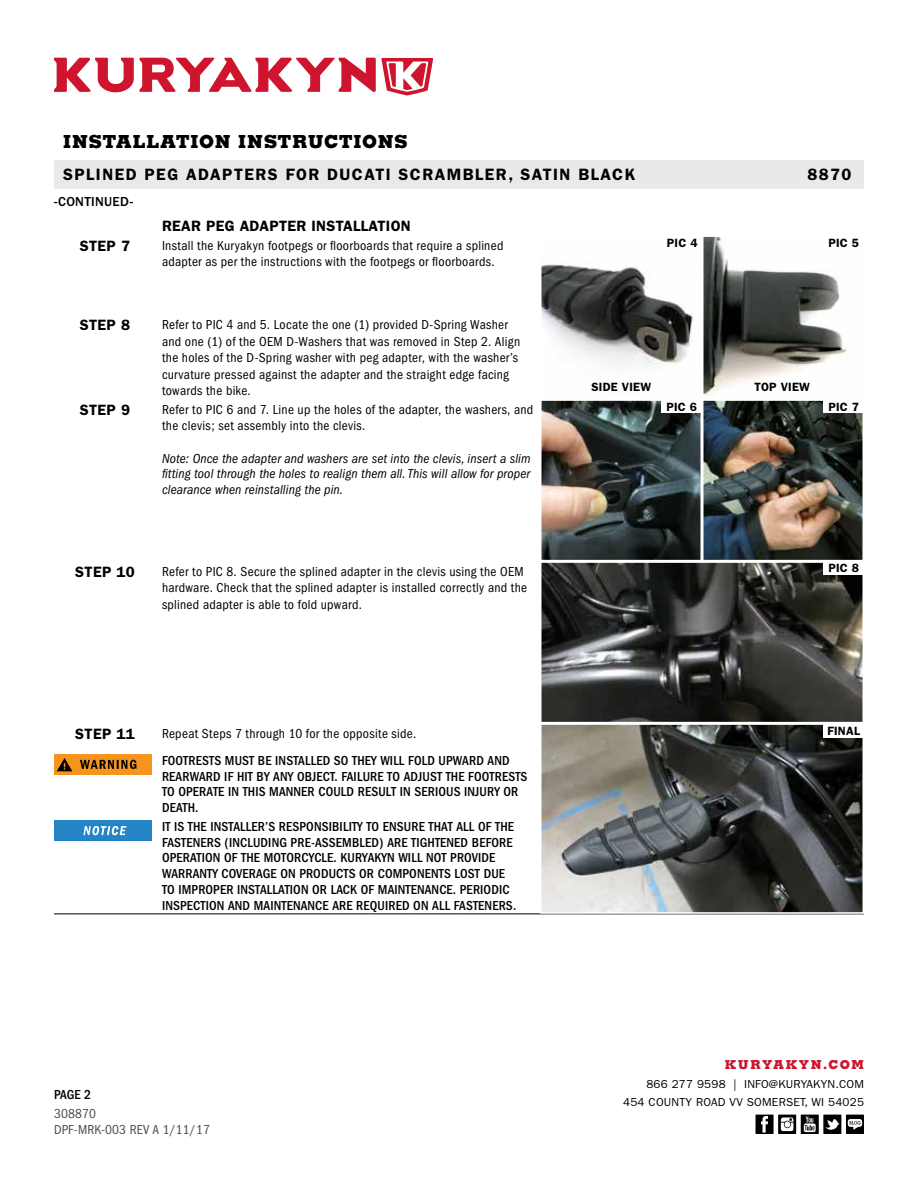
<style>
.page{position:relative;width:918px;height:1188px;background:#fff}
.page>*{position:absolute;margin:0;border:0;box-sizing:border-box;transform-origin:0 0}
.t1{font:800 18px "Memphis";letter-spacing:.04em;color:#000}
.t2{font:600 16.5px "Franklin Gothic";letter-spacing:.09em;color:#000}
.t3{font:600 15px "Franklin Gothic";letter-spacing:.02em;color:#000}
.t4{font:condensed 13.5px/16.5px "Franklin Gothic";letter-spacing:.02em;color:#000}
.t5{font:500 condensed 13.5px/15.8px "Franklin Gothic";letter-spacing:.01em;color:#000}
.t6{font:italic condensed 13.5px/15.8px "Franklin Gothic";letter-spacing:.01em;color:#000;text-align:justify}
.t7{font:condensed 13.5px/15.8px "Franklin Gothic";letter-spacing:.01em;color:#4d4d4f}
.t8{font:500 13.5px "Franklin Gothic";letter-spacing:.025em;color:#000}
.t9{font:800 12.3px "Memphis";letter-spacing:.12em;color:#ce152d}
.t10{font:600 12px "Franklin Gothic";letter-spacing:.02em;color:#000}
.t11{font:11.7px/18px "Franklin Gothic";letter-spacing:.02em;color:#000;text-align:right}
</style>
<div class="page">
<svg style="left:54px;top:58px;width:379px;height:38px"></svg>
<div style="left:54px;top:160px;width:810px;height:29px;background:#e9e9ea"></div>
<div style="left:846px;top:1115px;width:18px;height:19px;background:#000"></div>
<svg style="left:848px;top:1119px;width:14px;height:11px"></svg>
<svg style="left:778px;top:1115px;width:18px;height:19px"></svg>
<svg style="left:781px;top:1117px;width:12px;height:14px"></svg>
<div style="left:756px;top:1115px;width:18px;height:19px;background:#000"></div>
<svg style="left:761px;top:1116px;width:7px;height:17px"></svg>
<svg style="left:801px;top:1115px;width:18px;height:19px"></svg>
<svg style="left:804px;top:1117px;width:12px;height:15px"></svg>
<div style="left:823px;top:1115px;width:18px;height:19px;background:#000"></div>
<svg style="left:825px;top:1119px;width:15px;height:11px"></svg>
<hr style="left:54px;top:914px;width:54px;height:1px;background:#000">
<hr style="left:108px;top:914px;width:54px;height:1px;background:#000">
<hr style="left:162px;top:914px;width:206px;height:1px;background:#000">
<hr style="left:368px;top:914px;width:46px;height:1px;background:#000">
<hr style="left:414px;top:914px;width:46px;height:1px;background:#000">
<hr style="left:460px;top:914px;width:80px;height:1px;background:#000">
<hr style="left:540px;top:914px;width:162px;height:1px;background:#000">
<hr style="left:702px;top:914px;width:162px;height:1px;background:#000">
<img style="left:543px;top:264px;width:156px;height:294px">
<img style="left:705px;top:238px;width:156px;height:320px">
<div style="left:702px;top:235px;width:162px;height:164px;border:2px solid #fff"></div>
<div style="left:540px;top:399px;width:162px;height:162px;border:2px solid #fff"></div>
<div style="left:702px;top:399px;width:162px;height:162px;border:2px solid #fff"></div>
<img style="left:543px;top:564px;width:318px;height:347px">
<div style="left:540px;top:561px;width:324px;height:162px;border:2px solid #fff"></div>
<div style="left:540px;top:723px;width:324px;height:191px;border:2px solid #fff"></div>
<div style="left:54px;top:755px;width:97px;height:20px;background:#f7941e"></div>
<svg style="left:80px;top:760px;width:56px;height:9px"></svg>
<svg style="left:57px;top:758px;width:15px;height:13px"></svg>
<div style="left:54px;top:821px;width:97px;height:20px;background:#2484c6"></div>
<svg style="left:83px;top:826px;width:43px;height:9px"></svg>
<div style="left:824px;top:235px;width:40px;height:14px;background:#fff"></div>
<div style="left:662px;top:400px;width:40px;height:13px;background:#fff"></div>
<div style="left:824px;top:561px;width:40px;height:13px;background:#fff"></div>
<div style="left:824px;top:724px;width:40px;height:14px;background:#fff"></div>
<div style="left:824px;top:400px;width:40px;height:13px;background:#fff"></div>
<div style="left:662px;top:235px;width:41px;height:14px;background:#fff"></div>
<h1 class="t1" style="left:63px;top:130px;width:346px">INSTALLATION INSTRUCTIONS</h1>
<p class="t2" style="left:63px;top:165px;width:574px">SPLINED PEG ADAPTERS FOR DUCATI SCRAMBLER, SATIN BLACK</p>
<p class="t2" style="left:807px;top:165px;width:46px">8870</p>
<p class="t8" style="left:54px;top:194px;width:81px">-CONTINUED-</p>
<p class="t3" style="left:162px;top:217px;width:250px">REAR PEG ADAPTER INSTALLATION</p>
<p class="t3" style="left:80px;top:237px;width:52px">STEP 7</p>
<p class="t4" style="left:162px;top:237px;width:343px">Install the Kuryakyn footpegs or floorboards that require a splined adapter as per the instructions with the footpegs or floorboards.</p>
<p class="t3" style="left:80px;top:316px;width:52px">STEP 8</p>
<p class="t4" style="left:162px;top:316px;width:360px">Refer to PIC 4 and 5. Locate the one (1) provided D-Spring Washer and one (1) of the OEM D-Washers that was removed in Step 2. Align the holes of the D-Spring washer with peg adapter, with the washer’s curvature pressed against the adapter and the straight edge facing towards the bike.</p>
<p class="t3" style="left:80px;top:401px;width:52px">STEP 9</p>
<p class="t4" style="left:162px;top:401px;width:373px">Refer to PIC 6 and 7. Line up the holes of the adapter, the washers, and the clevis; set assembly into the clevis.</p>
<p class="t6" style="left:162px;top:450px;width:370px">Note: Once the adapter and washers are set into the clevis, insert a slim fitting tool through the holes to realign them all. This will allow for proper clearance when reinstalling the pin.</p>
<p class="t3" style="left:75px;top:563px;width:61px">STEP 10</p>
<p class="t4" style="left:162px;top:563px;width:367px">Refer to PIC 8. Secure the splined adapter in the clevis using the OEM hardware. Check that the splined adapter is installed correctly and the splined adapter is able to fold upward.</p>
<p class="t3" style="left:75px;top:725px;width:61px">STEP 11</p>
<p class="t4" style="left:162px;top:725px;width:256px">Repeat Steps 7 through 10 for the opposite side.</p>
<p class="t5" style="left:162px;top:753px;width:367px">FOOTRESTS MUST BE INSTALLED SO THEY WILL FOLD UPWARD AND REARWARD IF HIT BY ANY OBJECT. FAILURE TO ADJUST THE FOOTRESTS TO OPERATE IN THIS MANNER COULD RESULT IN SERIOUS INJURY OR DEATH.</p>
<p class="t5" style="left:162px;top:819px;width:356px">IT IS THE INSTALLER’S RESPONSIBILITY TO ENSURE THAT ALL OF THE FASTENERS (INCLUDING PRE-ASSEMBLED) ARE TIGHTENED BEFORE OPERATION OF THE MOTORCYCLE. KURYAKYN WILL NOT PROVIDE WARRANTY COVERAGE ON PRODUCTS OR COMPONENTS LOST DUE TO IMPROPER INSTALLATION OR LACK OF MAINTENANCE. PERIODIC INSPECTION AND MAINTENANCE ARE REQUIRED ON ALL FASTENERS.</p>
<p class="t10" style="left:667px;top:235px;width:32px">PIC 4</p>
<p class="t10" style="left:828px;top:235px;width:32px">PIC 5</p>
<p class="t10" style="left:591px;top:380px;width:61px">SIDE VIEW</p>
<p class="t10" style="left:754px;top:380px;width:57px">TOP VIEW</p>
<p class="t10" style="left:666px;top:400px;width:32px">PIC 6</p>
<p class="t10" style="left:828px;top:400px;width:32px">PIC 7</p>
<p class="t10" style="left:828px;top:561px;width:32px">PIC 8</p>
<p class="t10" style="left:827px;top:724px;width:34px">FINAL</p>
<p class="t5" style="left:54px;top:1087px;width:39px">PAGE 2</p>
<p class="t7" style="left:54px;top:1106px;width:157px">308870<br>DPF-MRK-003 REV A 1/11/17</p>
<p class="t9" style="left:725px;top:1057px;width:141px">KURYAKYN.COM</p>
<p class="t11" style="left:623px;top:1076px;width:242px">866 277 9598 | INFO@KURYAKYN.COM<br>454 COUNTY ROAD VV SOMERSET, WI 54025</p>
</div>
